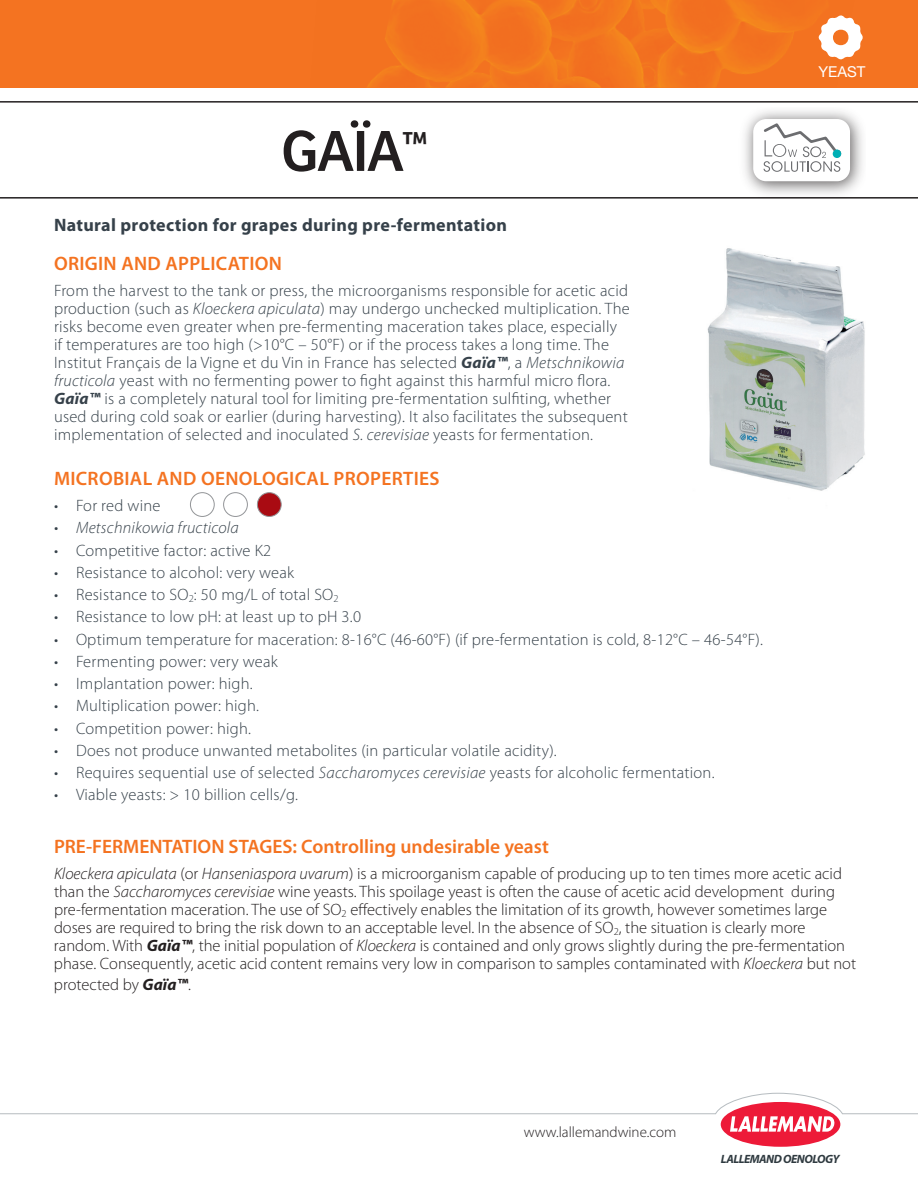
<style>
.page{position:relative;width:918px;height:1188px;background:#fff}
.page>*{position:absolute;margin:0;border:0;box-sizing:border-box;transform-origin:0 0}
.t1{font:60px "Bree";color:#231f20}
.t2{font:600 19.5px "Myriad Pro";letter-spacing:.005em;color:#f47321}
.t3{font:700 18px "Myriad Pro";letter-spacing:.02em;color:#36414a}
.t4{font:300 16.5px/18px "Myriad Pro";letter-spacing:.015em;color:#36414a}
.t5{font:300 16.5px/18px "Myriad Pro";color:#231f20}
.t6{font:italic 300 16.5px "Myriad Pro";letter-spacing:.015em;color:#36414a}
.t7{font:300 15px "Myriad Pro";color:#231f20}
.t8{font:15px "Helvetica Neue LT Std";color:#fff}
.t9{font:italic 700 12px "Myriad Pro";letter-spacing:-.04em;color:#2f3a40}
.s1{font-style:italic}
.s2{font-weight:700;font-style:italic}
</style>
<div class="page">
<div style="left:0;top:0;width:918px;height:88px;background:#f47321"></div>
<img style="left:367px;top:0;width:405px;height:88px">
<svg style="left:818px;top:15px;width:45px;height:45px"></svg>
<div style="left:721px;top:1102px;width:119px;height:45px;background:#ed1a38;border-radius:50%"></div>
<svg style="left:0;top:1092px;width:918px;height:40px"></svg>
<hr style="left:0;top:101px;width:918px;height:2px;background:#231f20">
<hr style="left:0;top:197px;width:918px;height:2px;background:#231f20">
<img style="left:737px;top:110px;width:128px;height:89px">
<div style="left:753px;top:119px;width:97px;height:62px;background:#fff;border-radius:13px"></div>
<svg style="left:763px;top:123px;width:79px;height:49px"></svg>
<img style="left:707px;top:248px;width:158px;height:243px">
<div style="left:190px;top:492px;width:25px;height:25px;border:1px solid #939598;border-radius:50%"></div>
<div style="left:223px;top:492px;width:25px;height:25px;border:1px solid #939598;border-radius:50%"></div>
<div style="left:257px;top:493px;width:24px;height:23px;background:#a90b12;border-radius:50%"></div>
<div style="left:257px;top:492px;width:25px;height:25px;border:1px solid #939598;border-radius:50%"></div>
<h1 class="t1" style="left:281px;top:116px;width:148px">GAÏA<sup>™</sup></h1>
<p class="t3" style="left:54px;top:215px;width:455px">Natural protection for grapes during pre-fermentation</p>
<p class="t8" style="left:819px;top:63px;width:48px">YEAST</p>
<p class="t2" style="left:54px;top:253px;width:230px">ORIGIN AND APPLICATION</p>
<p class="t4" style="left:54px;top:282px;width:577px">From the harvest to the tank or press, the microorganisms responsible for acetic acid production (such as <span class="s1">Kloeckera apiculata</span>) may undergo unchecked multiplication. The risks become even greater when pre-fermenting maceration takes place, especially<br>if temperatures are too high (&gt;10°C – 50°F) or if the process takes a long time. The Institut Français de la Vigne et du Vin in France has selected <span class="s2">Gaïa™</span>, a <span class="s1">Metschnikowia fructicola</span> yeast with no fermenting power to fight against this harmful micro flora.<br><span class="s2">Gaïa™</span> is a completely natural tool for limiting pre-fermentation sulfiting, whether used during cold soak or earlier (during harvesting). It also facilitates the subsequent implementation of selected and inoculated <span class="s1">S. cerevisiae</span> yeasts for fermentation.</p>
<p class="t2" style="left:54px;top:467px;width:387px">MICROBIAL AND OENOLOGICAL PROPERTIES</p>
<p class="t4" style="left:54px;top:497px;width:108px">• For red wine</p>
<p class="t6" style="left:54px;top:518px;width:186px">• Metschnikowia fructicola</p>
<p class="t4" style="left:54px;top:541px;width:219px">• Competitive factor: active K2</p>
<p class="t4" style="left:54px;top:564px;width:242px">• Resistance to alcohol: very weak</p>
<p class="t4" style="left:54px;top:586px;width:286px">• Resistance to SO<sub>2</sub>: 50 mg/L of total SO<sub>2</sub></p>
<p class="t4" style="left:54px;top:608px;width:309px">• Resistance to low pH: at least up to pH 3.0</p>
<p class="t4" style="left:54px;top:630px;width:711px">• Optimum temperature for maceration: 8-16°C (46-60°F) (if pre-fermentation is cold, 8-12°C – 46-54°F).</p>
<p class="t4" style="left:54px;top:653px;width:225px">• Fermenting power: very weak</p>
<p class="t4" style="left:54px;top:675px;width:200px">• Implantation power: high.</p>
<p class="t4" style="left:54px;top:697px;width:207px">• Multiplication power: high.</p>
<p class="t4" style="left:54px;top:720px;width:198px">• Competition power: high.</p>
<p class="t4" style="left:54px;top:742px;width:504px">• Does not produce unwanted metabolites (in particular volatile acidity).</p>
<p class="t4" style="left:54px;top:764px;width:662px">• Requires sequential use of selected <span class="s1">Saccharomyces cerevisiae</span> yeasts for alcoholic fermentation.</p>
<p class="t4" style="left:54px;top:786px;width:245px">• Viable yeasts: &gt; 10 billion cells/g.</p>
<p class="t2" style="left:54px;top:835px;width:496px">PRE-FERMENTATION STAGES: Controlling undesirable yeast</p>
<p class="t5" style="left:54px;top:865px;width:804px"><span class="s1">Kloeckera apiculata</span> (or <span class="s1">Hanseniaspora uvarum</span>) is a microorganism capable of producing up to ten times more acetic acid than the <span class="s1">Saccharomyces cerevisiae</span> wine yeasts. This spoilage yeast is often the cause of acetic acid development during pre-fermentation maceration. The use of SO<sub>2</sub> effectively enables the limitation of its growth, however sometimes large doses are required to bring the risk down to an acceptable level. In the absence of SO<sub>2</sub>, the situation is clearly more random. With <span class="s2">Gaïa™</span>, the initial population of <span class="s1">Kloeckera</span> is contained and only grows slightly during the pre-fermentation phase. Consequently, acetic acid content remains very low in comparison to samples contaminated with <span class="s1">Kloeckera</span> but not</p>
<p class="t5" style="left:54px;top:976px;width:138px">protected by <span class="s2">Gaïa™</span>.</p>
<p class="t7" style="left:524px;top:1123px;width:154px">www.lallemandwine.com</p>
<p class="t9" style="left:721px;top:1151px;width:120px">LALLEMAND OENOLOGY</p>
</div>
